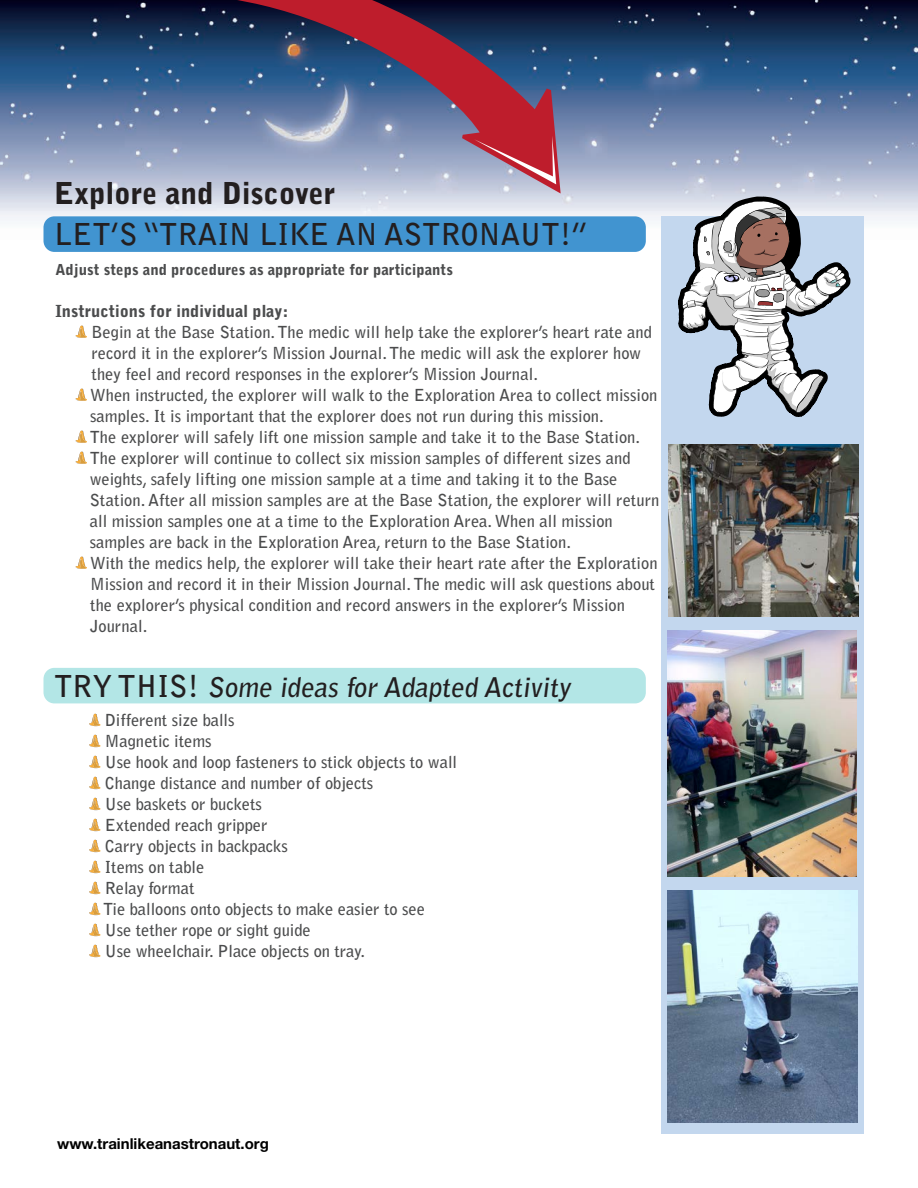
<style>
.page{position:relative;width:918px;height:1188px;background:#fff}
.page>*{position:absolute;margin:0;border:0;box-sizing:border-box;transform-origin:0 0}
.t1{font:700 30px "Bell Gothic Std";color:#231f20}
.t2{font:900 30px "Bell Gothic Std";color:#231f20}
.t3{font:700 27px "Bell Gothic Std";color:#231f20}
.Content_text{font:700 16.5px/21px "Bell Gothic Std";color:#4b4c4d}
.Content_text-2{font:900 16.5px "Bell Gothic Std";color:#4b4c4d}
.Content_text-3{font:900 15px "Bell Gothic Std";color:#4b4c4d}
.t4{font:700 15px "Helvetica Neue LT Std";color:#000}
.s1{font-size:30px}
</style>
<div class="page">
<img style="left:0;top:0;width:918px;height:285px">
<svg style="left:76px;top:326px;width:11px;height:12px"></svg>
<svg style="left:76px;top:389px;width:11px;height:12px"></svg>
<svg style="left:76px;top:431px;width:11px;height:12px"></svg>
<svg style="left:76px;top:452px;width:11px;height:12px"></svg>
<svg style="left:76px;top:557px;width:11px;height:12px"></svg>
<svg style="left:89px;top:714px;width:12px;height:12px"></svg>
<svg style="left:89px;top:735px;width:12px;height:12px"></svg>
<svg style="left:89px;top:756px;width:12px;height:12px"></svg>
<svg style="left:89px;top:777px;width:12px;height:12px"></svg>
<svg style="left:89px;top:798px;width:12px;height:12px"></svg>
<svg style="left:89px;top:819px;width:12px;height:12px"></svg>
<svg style="left:89px;top:840px;width:12px;height:12px"></svg>
<svg style="left:89px;top:861px;width:12px;height:12px"></svg>
<svg style="left:89px;top:882px;width:12px;height:12px"></svg>
<svg style="left:89px;top:903px;width:12px;height:12px"></svg>
<svg style="left:89px;top:924px;width:12px;height:12px"></svg>
<svg style="left:89px;top:945px;width:12px;height:12px"></svg>
<div style="left:44px;top:216px;width:602px;height:36px;background:#4194d0;border-radius:11px"></div>
<div style="left:44px;top:668px;width:602px;height:35px;background:#b3e6e6;border-radius:11px"></div>
<div style="left:662px;top:216px;width:202px;height:918px;background:#c3d7ee"></div>
<img style="left:669px;top:445px;width:190px;height:171px">
<img style="left:668px;top:890px;width:190px;height:233px">
<svg style="left:678px;top:197px;width:172px;height:220px"></svg>
<svg style="left:198px;top:0;width:363px;height:193px;background:#6c6281"></svg>
<svg style="left:474px;top:136px;width:82px;height:48px;background:#bc6475"></svg>
<img style="left:668px;top:630px;width:189px;height:246px">
<p class="t2" style="left:54px;top:176px;width:283px">Explore and Discover</p>
<p class="t1" style="left:54px;top:216px;width:536px">LET’S “TRAIN LIKE AN ASTRONAUT!”</p>
<p class="Content_text-3" style="left:56px;top:261px;width:399px">Adjust steps and procedures as appropriate for participants</p>
<p class="Content_text-2" style="left:56px;top:301px;width:234px">Instructions for individual play:</p>
<p class="Content_text" style="left:92px;top:322px;width:562px">Begin at the Base Station. The medic will help take the explorer’s heart rate and record it in the explorer’s Mission Journal. The medic will ask the explorer how they feel and record responses in the explorer’s Mission Journal.</p>
<p class="Content_text" style="left:90px;top:385px;width:569px">When instructed, the explorer will walk to the Exploration Area to collect mission samples. It is important that the explorer does not run during this mission.</p>
<p class="Content_text" style="left:90px;top:427px;width:552px">The explorer will safely lift one mission sample and take it to the Base Station.</p>
<p class="Content_text" style="left:90px;top:448px;width:571px">The explorer will continue to collect six mission samples of different sizes and weights, safely lifting one mission sample at a time and taking it to the Base Station. After all mission samples are at the Base Station, the explorer will return all mission samples one at a time to the Exploration Area. When all mission samples are back in the Exploration Area, return to the Base Station.</p>
<p class="Content_text" style="left:90px;top:553px;width:569px">With the medics help, the explorer will take their heart rate after the Exploration Mission and record it in their Mission Journal. The medic will ask questions about the explorer’s physical condition and record answers in the explorer’s Mission Journal.</p>
<p class="t3" style="left:54px;top:671px;width:522px"><span class="s1">TRY THIS!</span> Some ideas for Adapted Activity</p>
<p class="Content_text" style="left:105px;top:710px;width:131px">Different size balls</p>
<p class="Content_text" style="left:105px;top:731px;width:108px">Magnetic items</p>
<p class="Content_text" style="left:105px;top:752px;width:354px">Use hook and loop fasteners to stick objects to wall</p>
<p class="Content_text" style="left:105px;top:773px;width:270px">Change distance and number of objects</p>
<p class="Content_text" style="left:105px;top:794px;width:159px">Use baskets or buckets</p>
<p class="Content_text" style="left:105px;top:815px;width:164px">Extended reach gripper</p>
<p class="Content_text" style="left:105px;top:836px;width:184px">Carry objects in backpacks</p>
<p class="Content_text" style="left:105px;top:857px;width:101px">Items on table</p>
<p class="Content_text" style="left:105px;top:878px;width:91px">Relay format</p>
<p class="Content_text" style="left:103px;top:899px;width:323px">Tie balloons onto objects to make easier to see</p>
<p class="Content_text" style="left:105px;top:920px;width:207px">Use tether rope or sight guide</p>
<p class="Content_text" style="left:105px;top:941px;width:262px">Use wheelchair. Place objects on tray.</p>
<p class="t4" style="left:57px;top:1134px;width:213px">www.trainlikeanastronaut.org</p>
</div>
